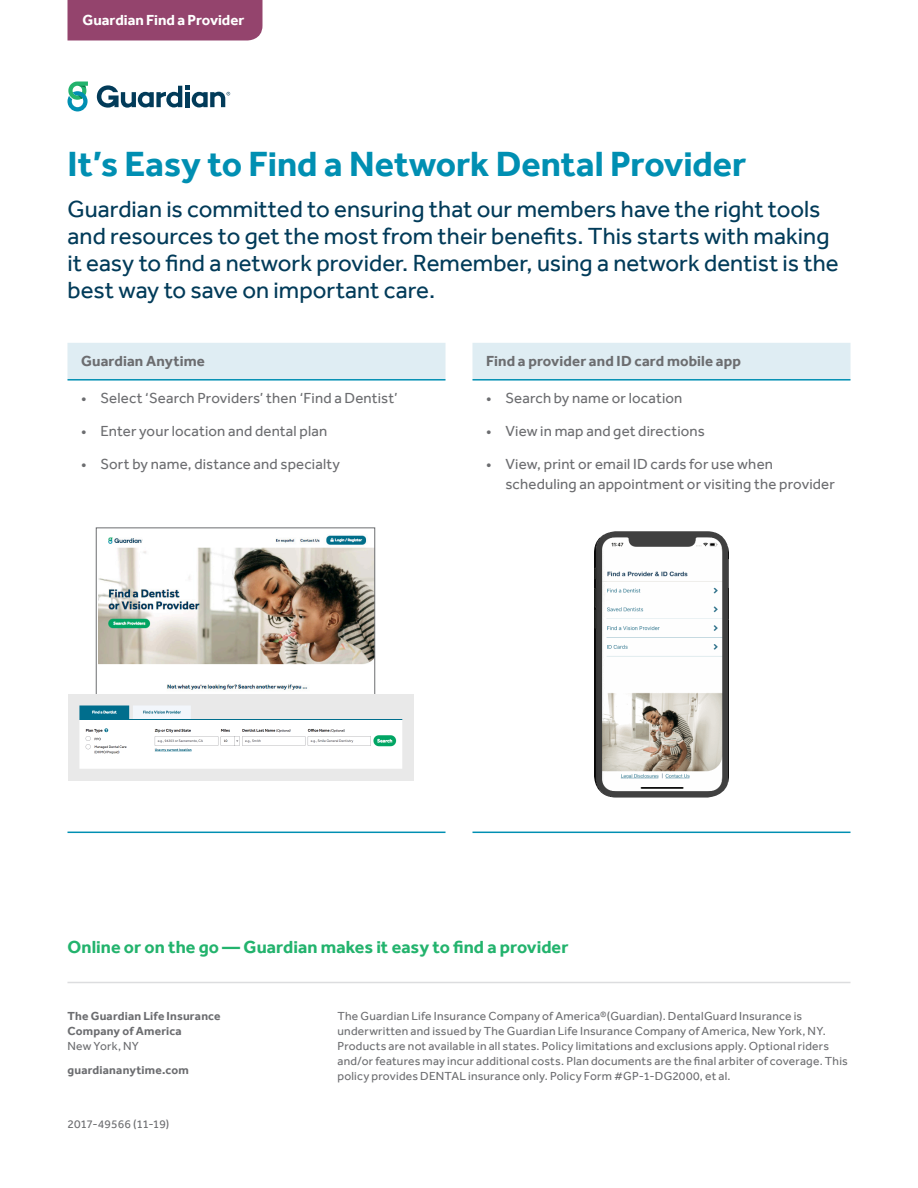
<style>
.page{position:relative;width:918px;height:1188px;background:#fff}
.page>*{position:absolute;margin:0;border:0;box-sizing:border-box;transform-origin:0 0}
.Header_2{font:700 36px "Effra";color:#008fb2}
.Subhead_1{font:24px/27px "Effra";color:#023b59}
.Subhead_1-2{font:700 18px "Effra";color:#23b36d}
.t1{font:15px/19.5px "Effra";letter-spacing:.01em;color:#6c6d70}
.Body{font:700 15px "Effra";letter-spacing:.01em;color:#6c6d70}
.ID_-_flag{font:700 15px "Effra";color:#fff}
.t2{font:12px/15px "Effra";letter-spacing:.02em;color:#6c6d70}
.t3{font:700 12px/15px "Effra";letter-spacing:.015em;color:#6c6d70}
.s1{font-weight:400}
</style>
<div class="page">
<svg style="left:68px;top:82px;width:20px;height:29px"></svg>
<svg style="left:97px;top:85px;width:133px;height:23px"></svg>
<div style="left:68px;top:0;width:194px;height:40px;background:#94446d"></div>
<hr style="left:68px;top:982px;width:782px;height:1px;background:#dcdddf">
<div style="left:68px;top:343px;width:782px;height:36px;background:#dfedf3"></div>
<hr style="left:68px;top:832px;width:378px;height:1px;background:#008fb2">
<hr style="left:472px;top:832px;width:378px;height:1px;background:#008fb2">
<hr style="left:68px;top:379px;width:378px;height:2px;background:#008fb2">
<hr style="left:472px;top:379px;width:378px;height:2px;background:#008fb2">
<img style="left:99px;top:535px;width:274px;height:155px">
<img style="left:594px;top:531px;width:135px;height:266px">
<img style="left:69px;top:694px;width:344px;height:86px">
<p class="ID_-_flag" style="left:82px;top:12px;width:163px">Guardian Find a Provider</p>
<p class="Header_2" style="left:68px;top:143px;width:680px">It’s Easy to Find a Network Dental Provider</p>
<p class="Subhead_1" style="left:68px;top:195px;width:773px">Guardian is committed to ensuring that our members have the right tools and resources to get the most from their benefits. This starts with making it easy to find a network provider. Remember, using a network dentist is the best way to save on important care.</p>
<p class="Body" style="left:81px;top:352px;width:125px">Guardian Anytime</p>
<p class="Body" style="left:486px;top:352px;width:257px">Find a provider and ID card mobile app</p>
<p class="t1" style="left:81px;top:388px;width:318px">• Select ‘Search Providers’ then ‘Find a Dentist’</p>
<p class="t1" style="left:81px;top:421px;width:248px">• Enter your location and dental plan</p>
<p class="t1" style="left:81px;top:454px;width:260px">• Sort by name, distance and specialty</p>
<p class="t1" style="left:486px;top:388px;width:198px">• Search by name or location</p>
<p class="t1" style="left:486px;top:421px;width:220px">• View in map and get directions</p>
<p class="t1" style="left:506px;top:454px;width:331px;text-indent:-20px">• View, print or email ID cards for use when scheduling an appointment or visiting the provider</p>
<p class="Subhead_1-2" style="left:68px;top:936px;width:502px">Online or on the go — Guardian makes it easy to find a provider</p>
<p class="t3" style="left:68px;top:1008px;width:155px">The Guardian Life Insurance<br>Company of America<br><span class="s1">New York, NY</span></p>
<p class="t3" style="left:68px;top:1062px;width:123px">guardiananytime.com</p>
<p class="t2" style="left:68px;top:1116px;width:103px">2017-49566 (11-19)</p>
<p class="t2" style="left:338px;top:1008px;width:512px">The Guardian Life Insurance Company of America®(Guardian). DentalGuard Insurance is underwritten and issued by The Guardian Life Insurance Company of America, New York, NY.<br>Products are not available in all states. Policy limitations and exclusions apply. Optional riders and/or features may incur additional costs. Plan documents are the final arbiter of coverage. This policy provides DENTAL insurance only. Policy Form #GP-1-DG2000, et al.</p>
</div>
